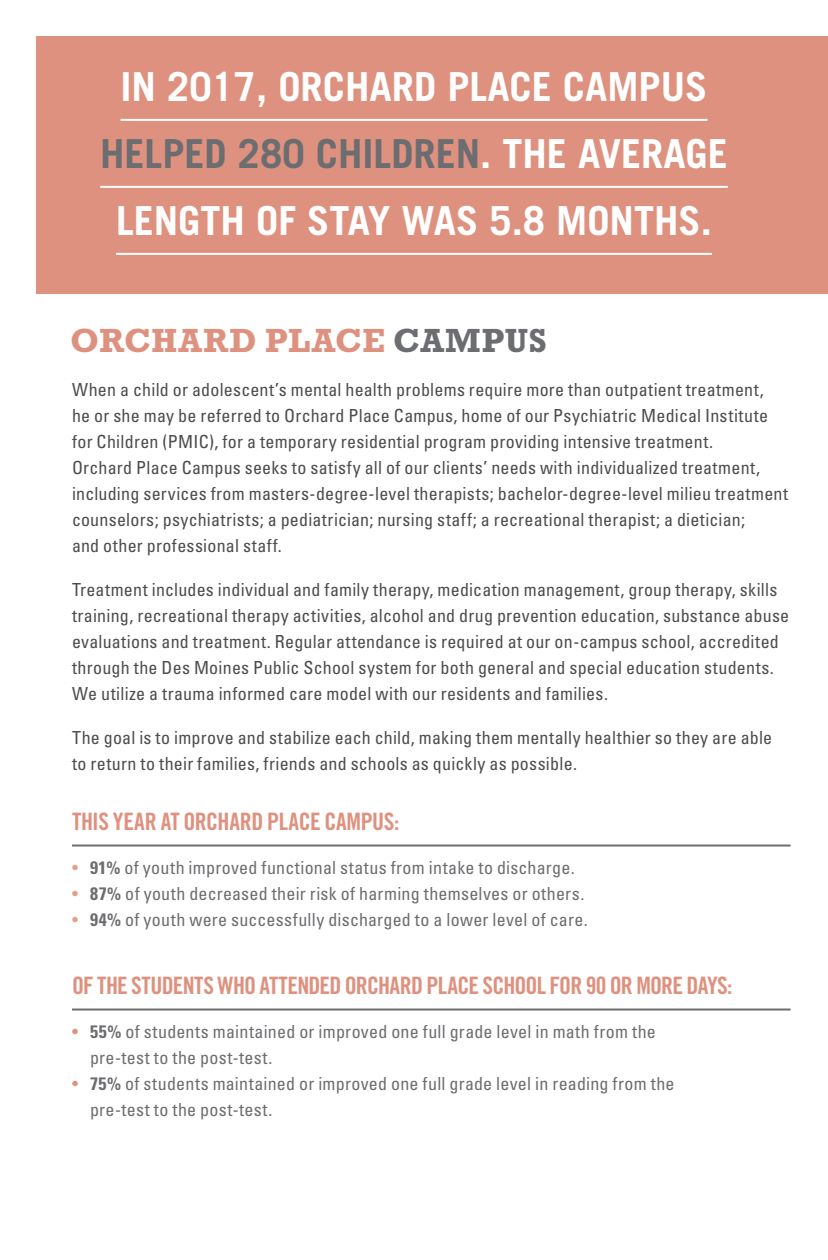
<style>
.page{position:relative;width:828px;height:1260px;background:#fff}
.page>*{position:absolute;margin:0;border:0;box-sizing:border-box;transform-origin:0 0}
.head{font:700 40px "Trade Gothic LT Std";color:#fff}
.head-2{font:700 40px "Trade Gothic LT Std";color:#6c6d70}
.subhead{font:700 34px "Rockwell Std";letter-spacing:.02em;color:#df917f}
.sub_subhead_w_grey_l{font:24px "Trade Gothic LT Std Bd Cn 20";letter-spacing:-.03em;color:#df917f}
.body{font:condensed 18px/26px "Univers LT Std";letter-spacing:.015em;color:#4b4c4d}
.t1{font:condensed 18px/26px "Univers LT Std";letter-spacing:.015em;color:#6c6d70}
.s1{color:#fff}
.s2{color:#6c6d70}
.s3{color:#e4a08d}
.s4{font-weight:700}
.s5{color:#df917f}
</style>
<div class="page">
<hr style="left:72px;top:845px;width:719px;height:2px;background:#6c6d70">
<hr style="left:72px;top:1009px;width:719px;height:2px;background:#6c6d70">
<div style="left:36px;top:36px;width:792px;height:257px;background:#df917f"></div>
<hr style="left:121px;top:119px;width:586px;height:2px;background:#fff">
<hr style="left:100px;top:186px;width:628px;height:2px;background:#fff">
<hr style="left:116px;top:253px;width:596px;height:2px;background:#fff">
<p class="head" style="left:121px;top:62px;width:588px">IN 2017, ORCHARD PLACE CAMPUS</p>
<p class="head-2" style="left:100px;top:129px;width:629px">HELPED 280 CHILDREN<span class="s1">. THE AVERAGE</span></p>
<p class="head" style="left:116px;top:196px;width:597px">LENGTH OF STAY WAS 5.8 MONTHS.</p>
<p class="subhead" style="left:70px;top:321px;width:478px">ORCHARD PLACE <span class="s2">CAMPUS</span></p>
<p class="body" style="left:72px;top:376px;width:718px">When a child or adolescent’s mental health problems require more than outpatient treatment,<br>he or she may be referred to Orchard Place Campus, home of our Psychiatric Medical Institute for Children (PMIC), for a temporary residential program providing intensive treatment.<br>Orchard Place Campus seeks to satisfy all of our clients’ needs with individualized treatment, including services from masters-degree-level therapists; bachelor-degree-level milieu treatment counselors; psychiatrists; a pediatrician; nursing staff; a recreational therapist; a dietician;<br>and other professional staff.</p>
<p class="body" style="left:72px;top:576px;width:719px">Treatment includes individual and family therapy, medication management, group therapy, skills training, recreational therapy activities, alcohol and drug prevention education, substance abuse evaluations and treatment. Regular attendance is required at our on-campus school, accredited through the Des Moines Public School system for both general and special education students.<br>We utilize a trauma informed care model with our residents and families.</p>
<p class="body" style="left:72px;top:724px;width:702px">The goal is to improve and stabilize each child, making them mentally healthier so they are able to return to their families, friends and schools as quickly as possible.</p>
<p class="sub_subhead_w_grey_l" style="left:72px;top:807px;width:329px">THIS YEAR AT ORCHARD PLACE CAMPUS:</p>
<p class="t1" style="left:72px;top:854px;width:504px"><span class="s3">•</span> <span class="s4">91%</span> of youth improved functional status from intake to discharge.</p>
<p class="t1" style="left:72px;top:880px;width:514px"><span class="s3">•</span> <span class="s4">87%</span> of youth decreased their risk of harming themselves or others.</p>
<p class="t1" style="left:72px;top:906px;width:517px"><span class="s3">•</span> <span class="s4">94%</span> of youth were successfully discharged to a lower level of care.</p>
<p class="sub_subhead_w_grey_l" style="left:72px;top:971px;width:662px">OF THE STUDENTS WHO ATTENDED ORCHARD PLACE SCHOOL FOR 90 OR MORE DAYS:</p>
<p class="t1" style="left:90px;top:1018px;width:567px;text-indent:-18px"><span class="s5">•</span> <span class="s4">55%</span> of students maintained or improved one full grade level in math from the pre-test to the post-test.</p>
<p class="t1" style="left:90px;top:1070px;width:586px;text-indent:-18px"><span class="s5">•</span> <span class="s4">75%</span> of students maintained or improved one full grade level in reading from the pre-test to the post-test.</p>
</div>
